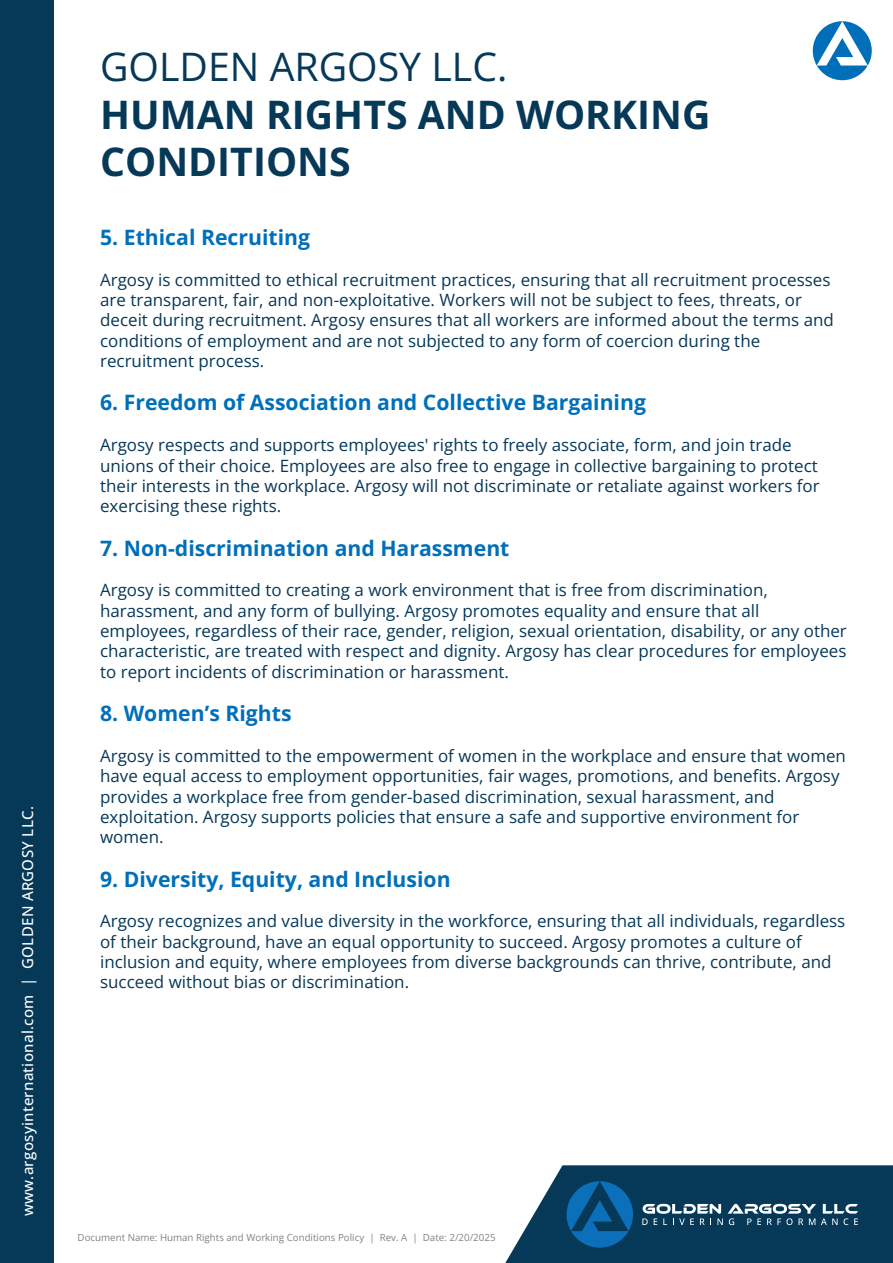
<style>
.page{position:relative;width:893px;height:1263px;background:#fff}
.page>*{position:absolute;margin:0;border:0;box-sizing:border-box;transform-origin:0 0}
.t1{font:700 39.3px/47.1px "Open Sans";color:#063858}
.t2{font:39.3px "Open Sans";color:#063858}
.t3{font:700 21.15px "Open Sans";color:#006fba}
.t4{font:16.95px/20.4px "Open Sans";color:#063858}
.t5{font:500 15px "Open Sans";letter-spacing:.02em;color:#fff}
.t6{font:9.75px "Open Sans";color:#808285}
</style>
<div class="page">
<div style="left:0;top:0;width:53px;height:1263px;background:#063858"></div>
<svg style="left:813px;top:21px;width:59px;height:59px"></svg>
<svg style="left:505px;top:1165px;width:388px;height:98px;background:#225271"></svg>
<p class="t5" style="left:17px;top:1216px;width:411px;rotate:-90deg">www.argosyinternational.com | GOLDEN ARGOSY LLC.</p>
<h1 class="t2" style="left:100px;top:40px;width:409px">GOLDEN ARGOSY LLC.</h1>
<h1 class="t1" style="left:100px;top:90px;width:612px">HUMAN RIGHTS AND WORKING<br>CONDITIONS</h1>
<p class="t3" style="left:100px;top:222px;width:211px">5. Ethical Recruiting</p>
<p class="t4" style="left:100px;top:269px;width:735px">Argosy is committed to ethical recruitment practices, ensuring that all recruitment processes are transparent, fair, and non-exploitative. Workers will not be subject to fees, threats, or deceit during recruitment. Argosy ensures that all workers are informed about the terms and conditions of employment and are not subjected to any form of coercion during the recruitment process.</p>
<p class="t3" style="left:100px;top:388px;width:547px">6. Freedom of Association and Collective Bargaining</p>
<p class="t4" style="left:100px;top:434px;width:721px">Argosy respects and supports employees' rights to freely associate, form, and join trade unions of their choice. Employees are also free to engage in collective bargaining to protect their interests in the workplace. Argosy will not discriminate or retaliate against workers for exercising these rights.</p>
<p class="t3" style="left:100px;top:533px;width:411px">7. Non-discrimination and Harassment</p>
<p class="t4" style="left:100px;top:579px;width:748px">Argosy is committed to creating a work environment that is free from discrimination, harassment, and any form of bullying. Argosy promotes equality and ensure that all employees, regardless of their race, gender, religion, sexual orientation, disability, or any other characteristic, are treated with respect and dignity. Argosy has clear procedures for employees to report incidents of discrimination or harassment.</p>
<p class="t3" style="left:100px;top:698px;width:193px">8. Women’s Rights</p>
<p class="t4" style="left:100px;top:745px;width:747px">Argosy is committed to the empowerment of women in the workplace and ensure that women have equal access to employment opportunities, fair wages, promotions, and benefits. Argosy provides a workplace free from gender-based discrimination, sexual harassment, and exploitation. Argosy supports policies that ensure a safe and supportive environment for women.</p>
<p class="t3" style="left:100px;top:864px;width:352px">9. Diversity, Equity, and Inclusion</p>
<p class="t4" style="left:100px;top:910px;width:747px">Argosy recognizes and value diversity in the workforce, ensuring that all individuals, regardless of their background, have an equal opportunity to succeed. Argosy promotes a culture of inclusion and equity, where employees from diverse backgrounds can thrive, contribute, and succeed without bias or discrimination.</p>
<p class="t6" style="left:78px;top:1230px;width:419px">Document Name: Human Rights and Working Conditions Policy | Rev. A | Date: 2/20/2025</p>
</div>
